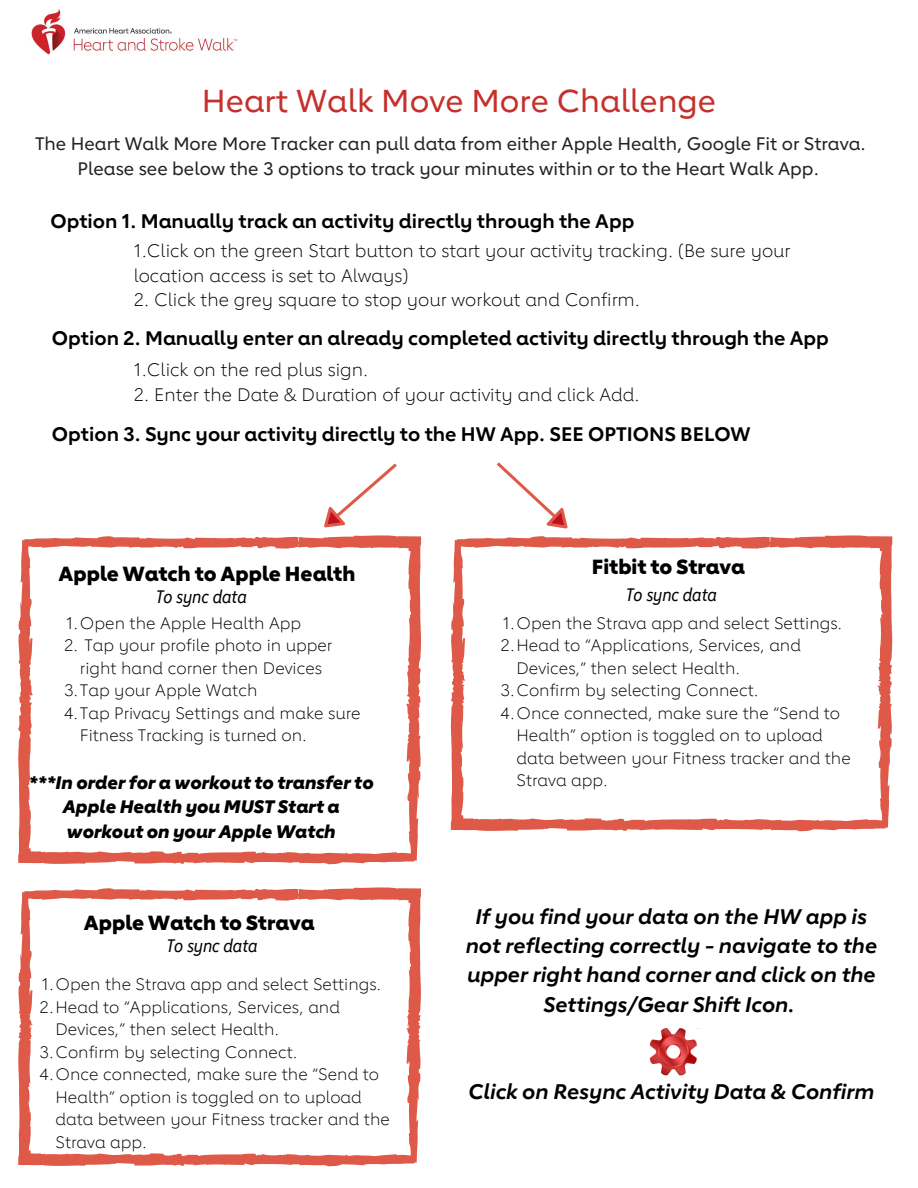
<style>
.page{position:relative;width:918px;height:1188px;background:#fff}
.page>*{position:absolute;margin:0;border:0;box-sizing:border-box;transform-origin:0 0}
.t1{font:500 31.5px "Lub Dub";color:#c6302c}
.t2{font:italic 700 21px/29.2px "Lub Dub";color:#000;text-align:center}
.t3{font:800 20.4px "Lub Dub";color:#000}
.t4{font:700 19.5px "Lub Dub";color:#000}
.t5{font:300 18px/24.8px "Lub Dub";color:#000}
.t6{font:500 18px/24.8px "Lub Dub";color:#222;text-align:center}
.t7{font:italic 800 18px/24.8px "Lub Dub";color:#000;text-align:center}
.t8{font:italic 18px "Lub Dub Condensed";color:#000}
.t9{font:300 16.5px/22.5px "Lub Dub";color:#000}
</style>
<div class="page">
<img style="left:649px;top:1028px;width:51px;height:48px">
<svg style="left:450px;top:535px;width:442px;height:296px"></svg>
<svg style="left:18px;top:536px;width:403px;height:328px"></svg>
<svg style="left:18px;top:887px;width:403px;height:279px"></svg>
<svg style="left:324px;top:463px;width:73px;height:73px"></svg>
<svg style="left:490px;top:462px;width:85px;height:74px"></svg>
<img style="left:31px;top:10px;width:207px;height:45px">
<p class="t1" style="left:202px;top:80px;width:516px">Heart Walk Move More Challenge</p>
<p class="t6" style="left:35px;top:131px;width:832px">The Heart Walk More More Tracker can pull data from either Apple Health, Google Fit or Strava.<br>Please see below the 3 options to track your minutes within or to the Heart Walk App.</p>
<p class="t4" style="left:50px;top:208px;width:585px">Option 1. Manually track an activity directly through the App</p>
<p class="t5" style="left:134px;top:238px;width:658px">1.Click on the green Start button to start your activity tracking. (Be sure your location access is set to Always)</p>
<p class="t5" style="left:134px;top:287px;width:508px">2. Click the grey square to stop your workout and Confirm.</p>
<p class="t4" style="left:52px;top:325px;width:779px">Option 2. Manually enter an already completed activity directly through the App</p>
<p class="t5" style="left:134px;top:357px;width:236px">1.Click on the red plus sign.</p>
<p class="t5" style="left:134px;top:382px;width:507px">2. Enter the Date &amp; Duration of your activity and click Add.</p>
<p class="t4" style="left:52px;top:422px;width:700px">Option 3. Sync your activity directly to the HW App. SEE OPTIONS BELOW</p>
<p class="t3" style="left:58px;top:560px;width:298px">Apple Watch to Apple Health</p>
<p class="t8" style="left:156px;top:585px;width:93px">To sync data</p>
<p class="t9" style="left:66px;top:611px;width:236px">1.Open the Apple Health App</p>
<p class="t9" style="left:64px;top:634px;width:270px;text-align:center">2. Tap your profile photo in upper right hand corner then Devices</p>
<p class="t9" style="left:64px;top:679px;width:195px">3.Tap your Apple Watch</p>
<p class="t9" style="left:80px;top:701px;width:282px;text-indent:-16px">4.Tap Privacy Settings and make sure<br>Fitness Tracking is turned on.</p>
<p class="t7" style="left:29px;top:769px;width:347px">***In order for a workout to transfer to<br>Apple Health you MUST Start a workout on your Apple Watch</p>
<p class="t3" style="left:84px;top:909px;width:232px">Apple Watch to Strava</p>
<p class="t8" style="left:167px;top:934px;width:93px">To sync data</p>
<p class="t9" style="left:42px;top:972px;width:341px">1.Open the Strava app and select Settings.</p>
<p class="t9" style="left:55px;top:995px;width:286px;text-indent:-16px">2.Head to “Applications, Services, and<br>Devices,” then select Health.</p>
<p class="t9" style="left:40px;top:1040px;width:259px">3.Confirm by selecting Connect.</p>
<p class="t9" style="left:55px;top:1062px;width:336px;text-indent:-16px">4.Once connected, make sure the “Send to<br>Health” option is toggled on to upload data between your Fitness tracker and the<br>Strava app.</p>
<p class="t3" style="left:592px;top:554px;width:155px">Fitbit to Strava</p>
<p class="t8" style="left:626px;top:582px;width:93px">To sync data</p>
<p class="t9" style="left:503px;top:611px;width:341px">1.Open the Strava app and select Settings.</p>
<p class="t9" style="left:516px;top:634px;width:286px;text-indent:-16px">2.Head to “Applications, Services, and<br>Devices,” then select Health.</p>
<p class="t9" style="left:501px;top:679px;width:259px">3.Confirm by selecting Connect.</p>
<p class="t9" style="left:516px;top:701px;width:336px;text-indent:-16px">4.Once connected, make sure the “Send to<br>Health” option is toggled on to upload data between your Fitness tracker and the<br>Strava app.</p>
<p class="t2" style="left:466px;top:901px;width:413px">If you find your data on the HW app is not reflecting correctly - navigate to the upper right hand corner and click on the Settings/Gear Shift Icon.</p>
<p class="t2" style="left:468px;top:1077px;width:408px">Click on Resync Activity Data &amp; Confirm</p>
</div>
